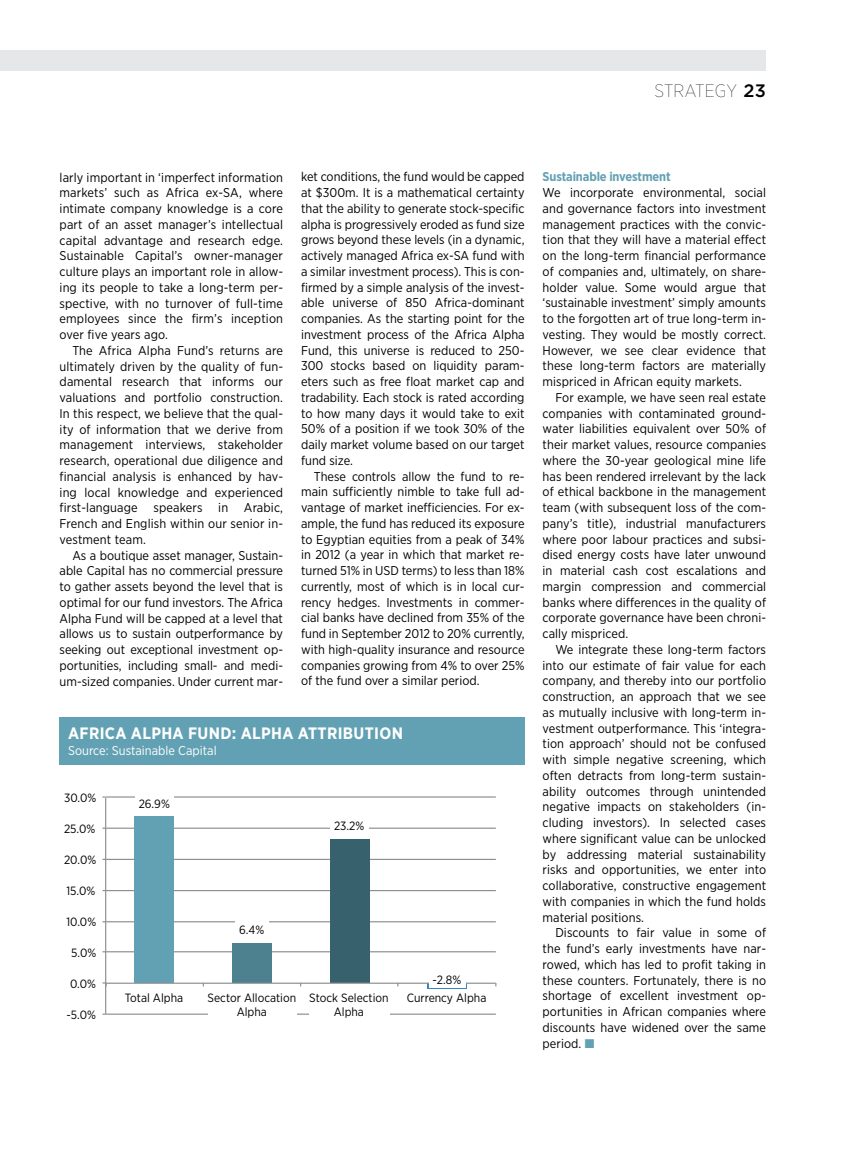
<style>
.page{position:relative;width:864px;height:1161px;background:#fff}
.page>*{position:absolute;margin:0;border:0;box-sizing:border-box;transform-origin:0 0}
.t1{font:100 18px "Gotham Narrow";letter-spacing:.015em;color:#000}
.t2{font:700 16.5px "Gotham Narrow";letter-spacing:.02em;color:#fff}
.t3{font:12.75px/15.8px "Gotham Narrow";letter-spacing:.005em;color:#000;text-align:justify}
.t4{font:12.75px "Gotham Narrow";color:#fff}
.t5{font:700 12.75px "Gotham Narrow";letter-spacing:-.01em;color:#62a1b3}
.t6{font:12px/14.4px "Gotham Narrow";color:#000;text-align:center}
.s1{font-family:"Gotham";font-weight:500}
.s2{color:#62a1b3}
</style>
<div class="page">
<div style="left:0;top:51px;width:765px;height:20px;background:#e6e7e8"></div>
<div style="left:60px;top:717px;width:464px;height:47px;background:#62a1b3"></div>
<hr style="left:106px;top:1013px;width:389px;height:2px;background:#8d9192">
<hr style="left:106px;top:951px;width:389px;height:1px;background:#8d9192">
<hr style="left:106px;top:921px;width:389px;height:1px;background:#8d9192">
<hr style="left:106px;top:890px;width:389px;height:1px;background:#8d9192">
<hr style="left:106px;top:859px;width:389px;height:1px;background:#8d9192">
<hr style="left:106px;top:827px;width:389px;height:2px;background:#8d9192">
<hr style="left:106px;top:796px;width:389px;height:1px;background:#8d9192">
<div style="left:135px;top:817px;width:39px;height:166px;background:#62a1b3"></div>
<div style="left:232px;top:943px;width:39px;height:40px;background:#4d818f"></div>
<div style="left:330px;top:839px;width:39px;height:144px;background:#36616d"></div>
<div style="left:427px;top:983px;width:39px;height:17px;background:#3983bf"></div>
<hr style="left:105px;top:797px;width:1px;height:217px;background:#8d9192">
<hr style="left:106px;top:982px;width:389px;height:2px;background:#8d9192">
<div style="left:135px;top:794px;width:39px;height:18px;background:#fff"></div>
<div style="left:235px;top:921px;width:34px;height:18px;background:#fff"></div>
<div style="left:330px;top:816px;width:38px;height:18px;background:#fff"></div>
<div style="left:429px;top:970px;width:36px;height:18px;background:#fff"></div>
<div style="left:207px;top:989px;width:89px;height:29px;background:#fff"></div>
<div style="left:309px;top:989px;width:81px;height:29px;background:#fff"></div>
<div style="left:406px;top:989px;width:81px;height:15px;background:#fff"></div>
<h1 class="t1" style="left:654px;top:80px;width:113px">STRATEGY <span class="s1">23</span></h1>
<p class="t3" style="left:60px;top:169px;width:225px">larly important in ‘imperfect information markets’ such as Africa ex-SA, where intimate company knowledge is a core part of an asset manager’s intellectual capital advantage and research edge.<br>Sustainable Capital’s owner-manager culture plays an important role in allow&shy;ing its people to take a long-term per&shy;spective, with no turnover of full-time employees since the firm’s inception over five years ago.</p>
<p class="t3" style="left:60px;top:342px;width:225px;text-indent:13px">The Africa Alpha Fund’s returns are ultimately driven by the quality of fun&shy;damental research that informs our valuations and portfolio construction.<br>In this respect, we believe that the qual&shy;ity of information that we derive from management interviews, stakeholder research, operational due diligence and financial analysis is enhanced by hav&shy;ing local knowledge and experienced first-language speakers in Arabic, French and English within our senior in&shy;vestment team.</p>
<p class="t3" style="left:60px;top:547px;width:225px;text-indent:13px">As a boutique asset manager, Sustain&shy;able Capital has no commercial pressure to gather assets beyond the level that is optimal for our fund investors. The Africa Alpha Fund will be capped at a level that allows us to sustain outperformance by seeking out exceptional investment op&shy;portunities, including small- and medi&shy;um-sized companies. Under current mar-</p>
<p class="t3" style="left:301px;top:169px;width:225px">ket conditions, the fund would be capped at $300m. It is a mathematical certainty that the ability to generate stock-specific alpha is progressively eroded as fund size grows beyond these levels (in a dynamic, actively managed Africa ex-SA fund with a similar investment process). This is con&shy;firmed by a simple analysis of the invest&shy;able universe of 850 Africa-dominant companies. As the starting point for the investment process of the Africa Alpha Fund, this universe is reduced to 250- 300 stocks based on liquidity param&shy;eters such as free float market cap and tradability. Each stock is rated according to how many days it would take to exit 50% of a position if we took 30% of the daily market volume based on our target fund size.</p>
<p class="t3" style="left:301px;top:468px;width:225px;text-indent:13px">These controls allow the fund to re&shy;main sufficiently nimble to take full ad&shy;vantage of market inefficiencies. For ex&shy;ample, the fund has reduced its exposure to Egyptian equities from a peak of 34% in 2012 (a year in which that market re&shy;turned 51% in USD terms) to less than 18% currently, most of which is in local cur&shy;rency hedges. Investments in commer&shy;cial banks have declined from 35% of the fund in September 2012 to 20% currently, with high-quality insurance and resource companies growing from 4% to over 25% of the fund over a similar period.</p>
<p class="t2" style="left:68px;top:722px;width:336px">AFRICA ALPHA FUND: ALPHA ATTRIBUTION</p>
<p class="t4" style="left:68px;top:742px;width:150px">Source: Sustainable Capital</p>
<p class="t6" style="left:64px;top:790px;width:34px">30.0%</p>
<p class="t6" style="left:64px;top:821px;width:33px">25.0%</p>
<p class="t6" style="left:64px;top:852px;width:34px">20.0%</p>
<p class="t6" style="left:66px;top:883px;width:30px">15.0%</p>
<p class="t6" style="left:66px;top:914px;width:31px">10.0%</p>
<p class="t6" style="left:71px;top:945px;width:27px">5.0%</p>
<p class="t6" style="left:70px;top:976px;width:27px">0.0%</p>
<p class="t6" style="left:66px;top:1007px;width:31px">-5.0%</p>
<p class="t6" style="left:139px;top:796px;width:33px">26.9%</p>
<p class="t6" style="left:239px;top:923px;width:27px">6.4%</p>
<p class="t6" style="left:334px;top:819px;width:32px">23.2%</p>
<p class="t6" style="left:432px;top:972px;width:30px">-2.8%</p>
<p class="t6" style="left:125px;top:990px;width:60px">Total Alpha</p>
<p class="t6" style="left:207px;top:990px;width:90px">Sector Allocation<br>Alpha</p>
<p class="t6" style="left:309px;top:990px;width:81px">Stock Selection<br>Alpha</p>
<p class="t6" style="left:406px;top:990px;width:81px">Currency Alpha</p>
<p class="t5" style="left:542px;top:169px;width:130px">SUSTAINABLE INVESTMENT</p>
<p class="t3" style="left:542px;top:184px;width:225px">We incorporate environmental, social and governance factors into investment management practices with the convic&shy;tion that they will have a material effect on the long-term financial performance of companies and, ultimately, on share&shy;holder value. Some would argue that ‘sustainable investment’ simply amounts to the forgotten art of true long-term in&shy;vesting. They would be mostly correct.<br>However, we see clear evidence that these long-term factors are materially mispriced in African equity markets.</p>
<p class="t3" style="left:542px;top:389px;width:225px;text-indent:13px">For example, we have seen real estate companies with contaminated ground&shy;water liabilities equivalent over 50% of their market values, resource companies where the 30-year geological mine life has been rendered irrelevant by the lack of ethical backbone in the management team (with subsequent loss of the com&shy;pany’s title), industrial manufacturers where poor labour practices and subsi&shy;dised energy costs have later unwound in material cash cost escalations and margin compression and commercial banks where differences in the quality of corporate governance have been chroni&shy;cally mispriced.</p>
<p class="t3" style="left:542px;top:641px;width:225px;text-indent:13px">We integrate these long-term factors into our estimate of fair value for each company, and thereby into our portfolio construction, an approach that we see as mutually inclusive with long-term in&shy;vestment outperformance. This ‘integra&shy;tion approach’ should not be confused with simple negative screening, which often detracts from long-term sustain&shy;ability outcomes through unintended negative impacts on stakeholders (in&shy;cluding investors). In selected cases where significant value can be unlocked by addressing material sustainability risks and opportunities, we enter into collaborative, constructive engagement with companies in which the fund holds material positions.</p>
<p class="t3" style="left:542px;top:925px;width:225px;text-indent:13px">Discounts to fair value in some of the fund’s early investments have nar&shy;rowed, which has led to profit taking in these counters. Fortunately, there is no shortage of excellent investment op&shy;portunities in African companies where discounts have widened over the same period. <span class="s2">■</span></p>
</div>
